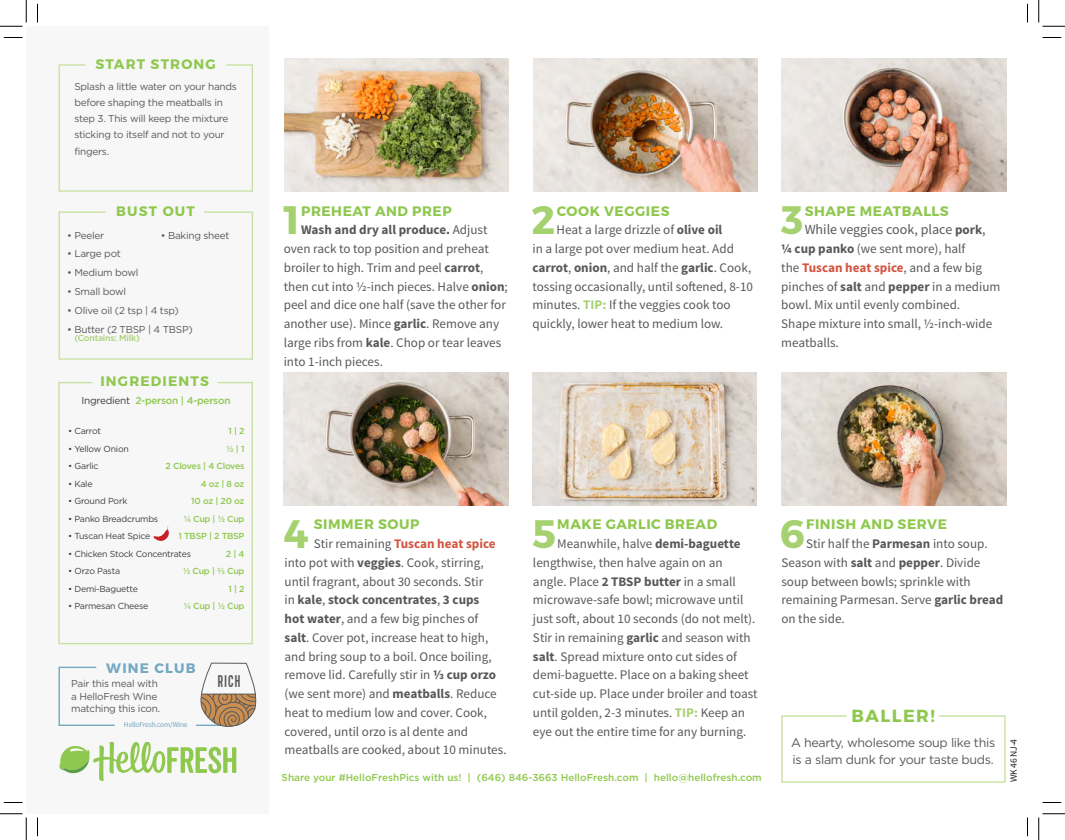
<style>
.page{position:relative;width:1065px;height:840px;background:#fff}
.page>*{position:absolute;margin:0;border:0;box-sizing:border-box;transform-origin:0 0}
.t1{font:700 39.62px "Montserrat";color:#a6d170}
.t2{font:700 17.5px "Montserrat";letter-spacing:.085em;color:#8fc84e}
.t3{font:16.88px "Kapra";color:#58595b;scale:.9 1}
.t4{font:14px "Source Sans Pro";color:#57585a}
.t5{font:700 13.75px "Montserrat";letter-spacing:.04em;color:#8fc84e}
.t6{font:700 13.75px "Montserrat";letter-spacing:.085em;color:#8fc84e}
.t7{font:700 13.75px "Montserrat";letter-spacing:.085em;color:#72a8c1}
.t8{font:13.12px/18.8px "Source Sans Pro";color:#57585a}
.t9{font:12.5px/16.8px "Gotham";letter-spacing:-.025em;color:#57585a}
.t10{font:10px/16.2px "Gotham";letter-spacing:-.025em;color:#57585a}
.t11{font:500 10px "Gotham";color:#8fc84e}
.t12{font:500 10px "Gotham";letter-spacing:-.025em;color:#8fc84e}
.t13{font:9.62px "Source Sans Pro";color:#231f20}
.t14{font:8.75px "Gotham";letter-spacing:-.025em;color:#3e3e3f}
.t15{font:500 8.75px/17.5px "Gotham";letter-spacing:-.025em;color:#8fc84e;text-align:right}
.t16{font:500 8.75px "Gotham";letter-spacing:-.025em;color:#a6d170}
.t17{font:7.5px "Source Sans Pro";letter-spacing:-.025em;color:#72a8c1}
.s1{font-weight:400;color:#3e3e3f}
.s2{font-weight:700}
.s3{font-weight:700;color:#a6d170}
.s4{font-weight:700;font-size:13.12px}
.s5{font-weight:700;color:#d2543f}
</style>
<div class="page">
<div style="left:26px;top:26px;width:243px;height:788px;background:#f7f7f8"></div>
<img style="left:285px;top:59px;width:224px;height:133px">
<img style="left:533px;top:59px;width:224px;height:133px">
<img style="left:533px;top:373px;width:224px;height:132px">
<img style="left:283px;top:373px;width:226px;height:132px">
<img style="left:782px;top:58px;width:224px;height:133px">
<img style="left:782px;top:373px;width:224px;height:132px">
<svg style="left:58px;top:211px;width:195px;height:149px"></svg>
<svg style="left:58px;top:382px;width:195px;height:263px"></svg>
<svg style="left:58px;top:64px;width:195px;height:128px"></svg>
<hr style="left:197px;top:725px;width:35px;height:1px;background:#72a8c1">
<svg style="left:58px;top:666px;width:57px;height:60px"></svg>
<svg style="left:201px;top:663px;width:55px;height:64px"></svg>
<svg style="left:60px;top:742px;width:176px;height:39px"></svg>
<svg style="left:781px;top:715px;width:225px;height:68px"></svg>
<svg style="left:4px;top:37px;width:18px;height:1px"></svg>
<svg style="left:1043px;top:37px;width:18px;height:1px"></svg>
<svg style="left:4px;top:802px;width:18px;height:1px"></svg>
<svg style="left:1043px;top:802px;width:18px;height:1px"></svg>
<svg style="left:37px;top:4px;width:1px;height:18px"></svg>
<svg style="left:37px;top:818px;width:1px;height:18px"></svg>
<svg style="left:1027px;top:4px;width:1px;height:18px"></svg>
<svg style="left:1027px;top:818px;width:1px;height:18px"></svg>
<svg style="left:0;top:0;width:27px;height:27px"></svg>
<svg style="left:0;top:814px;width:27px;height:26px"></svg>
<svg style="left:1039px;top:0;width:26px;height:27px"></svg>
<svg style="left:1039px;top:814px;width:26px;height:26px"></svg>
<p class="t6" style="left:95px;top:56px;width:122px">START STRONG</p>
<p class="t10" style="left:74px;top:78px;width:164px">Splash a little water on your hands before shaping the meatballs in step 3. This will keep the mixture sticking to itself and not to your fingers.</p>
<p class="t5" style="left:116px;top:203px;width:80px">BUST OUT</p>
<p class="t10" style="left:67px;top:227px;width:39px">• Peeler</p>
<p class="t10" style="left:67px;top:246px;width:55px">• Large pot</p>
<p class="t10" style="left:67px;top:264px;width:73px">• Medium bowl</p>
<p class="t10" style="left:67px;top:283px;width:61px">• Small bowl</p>
<p class="t10" style="left:67px;top:302px;width:113px">• Olive oil (2 tsp | 4 tsp)</p>
<p class="t10" style="left:67px;top:321px;width:127px">• Butter (2 TBSP | 4 TBSP)</p>
<p class="t16" style="left:74px;top:333px;width:67px">(Contains: Milk)</p>
<p class="t10" style="left:161px;top:227px;width:70px">• Baking sheet</p>
<p class="t6" style="left:100px;top:373px;width:110px">INGREDIENTS</p>
<p class="t12" style="left:81px;top:394px;width:151px"><span class="s1">Ingredient</span> 2-person | 4-person</p>
<p class="t15" style="left:166px;top:422px;width:80px">1 | 2<br>½ | 1<br>2 Cloves | 4 Cloves<br>4 oz | 8 oz<br>10 oz | 20 oz<br>¼ Cup | ½ Cup<br>1 TBSP | 2 TBSP<br>2 | 4<br>⅓ Cup | ⅔ Cup<br>1 | 2<br>¼ Cup | ½ Cup</p>
<p class="t14" style="left:68px;top:426px;width:34px">• Carrot</p>
<p class="t14" style="left:68px;top:443px;width:62px">• Yellow Onion</p>
<p class="t14" style="left:68px;top:461px;width:32px">• Garlic</p>
<p class="t14" style="left:68px;top:478px;width:26px">• Kale</p>
<p class="t14" style="left:68px;top:496px;width:61px">• Ground Pork</p>
<p class="t14" style="left:68px;top:513px;width:92px">• Panko Breadcrumbs</p>
<p class="t14" style="left:68px;top:531px;width:84px">• Tuscan Heat Spice</p>
<p class="t14" style="left:68px;top:548px;width:124px">• Chicken Stock Concentrates</p>
<p class="t14" style="left:68px;top:566px;width:54px">• Orzo Pasta</p>
<p class="t14" style="left:68px;top:583px;width:71px">• Demi-Baguette</p>
<p class="t14" style="left:68px;top:601px;width:82px">• Parmesan Cheese</p>
<p class="t7" style="left:106px;top:659px;width:91px">WINE CLUB</p>
<p class="t10" style="left:71px;top:677px;width:90px;line-height:12.5px">Pair this meal with a HelloFresh Wine matching this icon.</p>
<p class="t17" style="left:124px;top:720px;width:65px">HelloFresh.com/Wine</p>
<p class="t3" style="left:218px;top:671px;width:26px">RICH</p>
<h1 class="t1" style="left:283px;top:195px;width:18px">1</h1>
<p class="t5" style="left:301px;top:202px;width:152px">PREHEAT AND PREP</p>
<p class="t8" style="left:284px;top:221px;width:226px;text-indent:17px"><span class="s2">Wash and dry all produce.</span> Adjust oven rack to top position and preheat broiler to high. Trim and peel <span class="s2">carrot</span>, then cut into ½-inch pieces. Halve <span class="s2">onion</span>; peel and dice one half (save the other for another use). Mince <span class="s2">garlic</span>. Remove any large ribs from <span class="s2">kale</span>. Chop or tear leaves into 1-inch pieces.</p>
<h1 class="t1" style="left:532px;top:195px;width:25px">2</h1>
<p class="t5" style="left:557px;top:202px;width:114px">COOK VEGGIES</p>
<p class="t8" style="left:533px;top:221px;width:222px;text-indent:24px">Heat a large drizzle of <span class="s2">olive oil<br></span>in a large pot over medium heat. Add <span class="s2">carrot</span>, <span class="s2">onion</span>, and half the <span class="s2">garlic</span>. Cook, tossing occasionally, until softened, 8-10 minutes. <span class="s3">TIP:</span> If the veggies cook too quickly, lower heat to medium low.</p>
<h1 class="t1" style="left:781px;top:195px;width:24px">3</h1>
<p class="t5" style="left:805px;top:202px;width:145px">SHAPE MEATBALLS</p>
<p class="t4" style="left:805px;top:221px;width:183px">While veggies cook, place <span class="s4">pork</span>,</p>
<p class="t8" style="left:781px;top:240px;width:221px"><span class="s2">¼ cup panko</span> (we sent more), half<br>the <span class="s5">Tuscan heat spice</span>, and a few big pinches of <span class="s2">salt</span> and <span class="s2">pepper</span> in a medium bowl. Mix until evenly combined.<br>Shape mixture into small, ½-inch-wide meatballs.</p>
<h1 class="t1" style="left:283px;top:509px;width:27px">4</h1>
<p class="t5" style="left:314px;top:516px;width:107px">SIMMER SOUP</p>
<p class="t8" style="left:285px;top:535px;width:224px;text-indent:29px">Stir remaining <span class="s5">Tuscan heat spice </span>into pot with <span class="s2">veggies</span>. Cook, stirring, until fragrant, about 30 seconds. Stir<br>in <span class="s2">kale</span>, <span class="s2">stock concentrates</span>, <span class="s2">3 cups<br>hot water</span>, and a few big pinches of<br><span class="s2">salt</span>. Cover pot, increase heat to high, and bring soup to a boil. Once boiling, remove lid. Carefully stir in <span class="s2">⅓ cup orzo </span>(we sent more) and <span class="s2">meatballs</span>. Reduce heat to medium low and cover. Cook, covered, until orzo is al dente and meatballs are cooked, about 10 minutes.</p>
<h1 class="t1" style="left:532px;top:509px;width:25px">5</h1>
<p class="t5" style="left:557px;top:516px;width:161px">MAKE GARLIC BREAD</p>
<p class="t8" style="left:533px;top:535px;width:226px;text-indent:24px">Meanwhile, halve <span class="s2">demi-baguette </span>lengthwise, then halve again on an angle. Place <span class="s2">2 TBSP butter</span> in a small microwave-safe bowl; microwave until just soft, about 10 seconds (do not melt).<br>Stir in remaining <span class="s2">garlic</span> and season with <span class="s2">salt</span>. Spread mixture onto cut sides of demi-baguette. Place on a baking sheet cut-side up. Place under broiler and toast until golden, 2-3 minutes. <span class="s3">TIP:</span> Keep an eye out the entire time for any burning.</p>
<p class="t11" style="left:282px;top:771px;width:482px">Share your #HelloFreshPics with us! | (646) 846-3663 HelloFresh.com | hello@hellofresh.com</p>
<h1 class="t1" style="left:780px;top:509px;width:27px">6</h1>
<p class="t5" style="left:806px;top:516px;width:142px">FINISH AND SERVE</p>
<p class="t8" style="left:781px;top:535px;width:223px;text-indent:25px">Stir half the <span class="s2">Parmesan</span> into soup.<br>Season with <span class="s2">salt</span> and <span class="s2">pepper</span>. Divide soup between bowls; sprinkle with remaining Parmesan. Serve <span class="s2">garlic bread </span>on the side.</p>
<h2 class="t2" style="left:852px;top:705px;width:85px">BALLER!</h2>
<p class="t9" style="left:791px;top:734px;width:206px">A hearty, wholesome soup like this is a slam dunk for your taste buds.</p>
<p class="t13" style="left:1008px;top:782px;width:44px;rotate:-90deg">WK 46 NJ-4</p>
</div>
